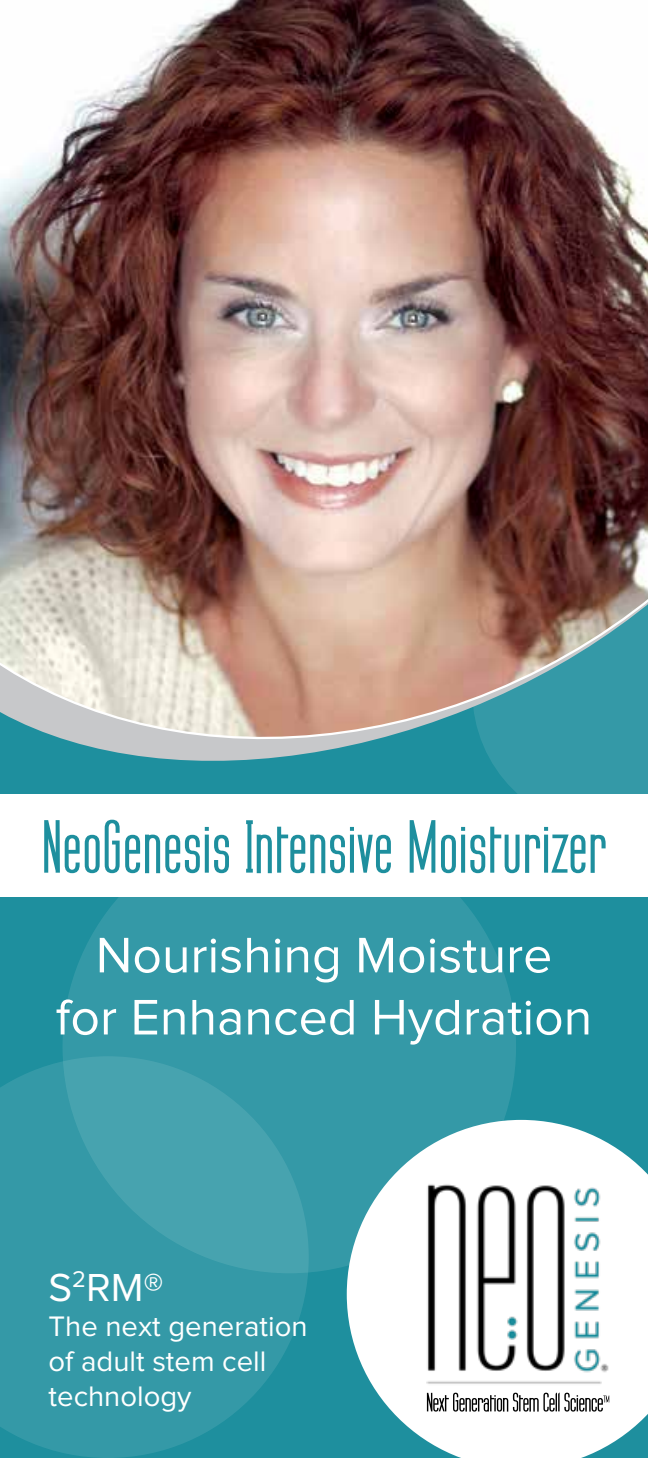
<style>
.page{position:relative;width:648px;height:1458px;background:#fff}
.page>*{position:absolute;margin:0;border:0;box-sizing:border-box;transform-origin:0 0}
.t1{font:700 63px "Labtop";letter-spacing:.04em;color:#1e8f9e}
.t2{font:51.75px/62.1px "Proxima Nova";color:#fff;text-align:center}
.t3{font:40.5px "Proxima Nova";color:#fff}
.t4{font:29.25px/35.1px "Proxima Nova";color:#fff}
</style>
<div class="page">
<div style="left:0;top:1px;width:648px;height:1457px;background:#1e8f9e"></div>
<div style="left:64px;top:821px;width:451px;height:451px;background:#3499a7;border-radius:50%"></div>
<svg style="left:0;top:1056px;width:309px;height:402px"></svg>
<svg style="left:347px;top:1120px;width:301px;height:338px;fill:#fff"></svg>
<img style="left:413px;top:1164px;width:223px;height:261px">
<div style="left:0;top:794px;width:648px;height:103px;background:#fff"></div>
<img style="left:0;top:0;width:648px;height:794px">
<h1 class="t1" style="left:43px;top:807px;width:564px">NeoGenesis Intensive Moisturizer</h1>
<h2 class="t2" style="left:56px;top:926px;width:538px">Nourishing Moisture<br>for Enhanced Hydration</h2>
<h3 class="t3" style="left:49px;top:1269px;width:117px">S<sup>2</sup>RM®</h3>
<p class="t4" style="left:49px;top:1310px;width:260px">The next generation of adult stem cell technology</p>
</div>
